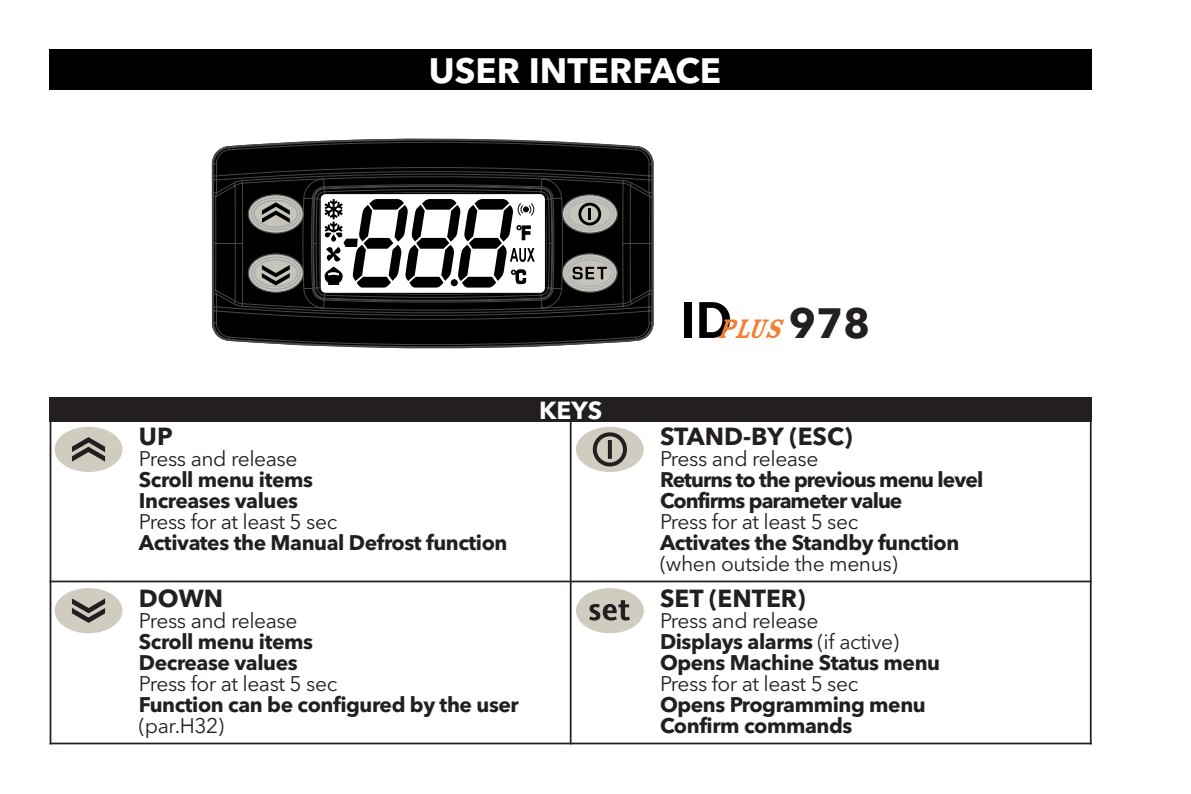
<style>
.page{position:relative;width:1191px;height:794px;background:#fff}
.page>*{position:absolute;margin:0;border:0;box-sizing:border-box;transform-origin:0 0}
.t1{font:700 35px "Avenir Next LT Pro";color:#fff}
.t2{font:italic 29.4px "Rosewood Std Fill";color:#f47f31}
.t3{font:700 24.5px "Avenir Next LT Pro";color:#231f20}
.t4{font:700 24.5px "Avenir Next LT Pro";color:#fff}
.t5{font:700 21px/21px "Avenir Next LT Pro";letter-spacing:-.02em;color:#231f20}
.t6{font:21px "Avenir Next LT Pro";letter-spacing:-.02em;color:#231f20}
.t7{font:700 21px/21px "Avenir Next LT Pro";letter-spacing:-.045em;color:#231f20}
.s1{font-family:"Invensys Andale";font-weight:700;font-style:normal;font-size:51.8px;color:#000}
.s2{font-family:"Avenir Next LT Pro";font-weight:700;font-style:normal;font-size:42px;color:#231f20}
.s3{font-weight:400}
</style>
<div class="page">
<svg style="left:212px;top:138px;width:441px;height:211px;background:#222"></svg>
<svg style="left:212px;top:146px;width:337px;height:150px;background:#0c0c0c"></svg>
<svg style="left:248px;top:195px;width:55px;height:38px"></svg>
<div style="left:248px;top:195px;width:55px;height:38px;border:1px solid #484849;border-radius:50%"></div>
<div style="left:562px;top:195px;width:55px;height:38px;border:1px solid #484849;border-radius:50%"></div>
<div style="left:562px;top:254px;width:55px;height:38px;border:1px solid #484849;border-radius:50%"></div>
<svg style="left:251px;top:197px;width:50px;height:33px;background:#8f8e88"></svg>
<svg style="left:249px;top:255px;width:54px;height:36px;background:#86857f"></svg>
<svg style="left:565px;top:197px;width:50px;height:34px;background:#93928d"></svg>
<svg style="left:565px;top:256px;width:50px;height:34px;background:#969590"></svg>
<svg style="left:319px;top:193px;width:227px;height:101px"></svg>
<div style="left:319px;top:193px;width:227px;height:101px;border:1px solid #000;border-radius:6px"></div>
<div style="left:50px;top:50px;width:1041px;height:40px;background:#000"></div>
<hr style="left:50px;top:397px;width:1px;height:347px;background:#231f20">
<hr style="left:50px;top:580px;width:1041px;height:2px;background:#231f20">
<hr style="left:50px;top:742px;width:1041px;height:2px;background:#231f20">
<hr style="left:570px;top:417px;width:1px;height:327px;background:#231f20">
<hr style="left:1089px;top:397px;width:2px;height:347px;background:#231f20">
<div style="left:50px;top:397px;width:1041px;height:25px;background:#231f20"></div>
<div style="left:55px;top:427px;width:67px;height:45px;background:#d0ccbf;border-radius:50%"></div>
<svg style="left:72px;top:437px;width:33px;height:24px"></svg>
<div style="left:55px;top:588px;width:67px;height:45px;background:#d0ccbf;border-radius:50%"></div>
<svg style="left:72px;top:598px;width:33px;height:25px"></svg>
<div style="left:576px;top:427px;width:68px;height:45px;background:#d0ccbf;border-radius:50%"></div>
<svg style="left:595px;top:434px;width:30px;height:30px"></svg>
<div style="left:593px;top:432px;width:34px;height:34px;border:4px solid #231f20;border-radius:50%"></div>
<svg style="left:608px;top:440px;width:4px;height:19px"></svg>
<div style="left:576px;top:588px;width:68px;height:45px;background:#d0ccbf;border-radius:50%"></div>
<svg style="left:589px;top:600px;width:41px;height:20px"></svg>
<h1 class="t1" style="left:429px;top:49px;width:294px">USER INTERFACE</h1>
<p class="t3" style="left:139px;top:422px;width:35px">UP</p>
<p class="t6" style="left:139px;top:446px;width:160px">Press and release</p>
<p class="t5" style="left:139px;top:469px;width:176px">Scroll menu items<br>Increases values</p>
<p class="t6" style="left:139px;top:509px;width:200px">Press for at least 5 sec</p>
<p class="t5" style="left:139px;top:532px;width:370px">Activates the Manual Defrost function</p>
<p class="t3" style="left:139px;top:583px;width:86px">DOWN</p>
<p class="t6" style="left:139px;top:608px;width:160px">Press and release</p>
<p class="t5" style="left:139px;top:630px;width:176px">Scroll menu items<br>Decrease values</p>
<p class="t6" style="left:139px;top:671px;width:200px">Press for at least 5 sec</p>
<p class="t5" style="left:139px;top:693px;width:381px">Function can be configured by the user</p>
<p class="t6" style="left:139px;top:713px;width:87px">(par.H32)</p>
<p class="t4" style="left:539px;top:395px;width:65px">KEYS</p>
<h2 class="t2" style="left:680px;top:312px;width:192px"><span class="s1">I D</span>PLUS <span class="s2">9 7 8</span></h2>
<p class="t3" style="left:660px;top:422px;width:194px">STAND-BY (ESC)</p>
<p class="t6" style="left:660px;top:446px;width:160px">Press and release</p>
<p class="t7" style="left:660px;top:469px;width:325px">Returns to the previous menu level<br>Confirms parameter value</p>
<p class="t6" style="left:660px;top:509px;width:200px">Press for at least 5 sec</p>
<p class="t5" style="left:660px;top:532px;width:301px">Activates the Standby function</p>
<p class="t6" style="left:660px;top:551px;width:239px">(when outside the menus)</p>
<p class="t3" style="left:660px;top:583px;width:147px">SET (ENTER)</p>
<p class="t5" style="left:660px;top:609px;width:281px"><span class="s3">Press and release<br></span>Displays alarms <span class="s3">(if active)<br></span>Opens Machine Status menu</p>
<p class="t6" style="left:660px;top:671px;width:200px">Press for at least 5 sec</p>
<p class="t5" style="left:660px;top:693px;width:267px">Opens Programming menu<br>Confirm commands</p>
</div>
